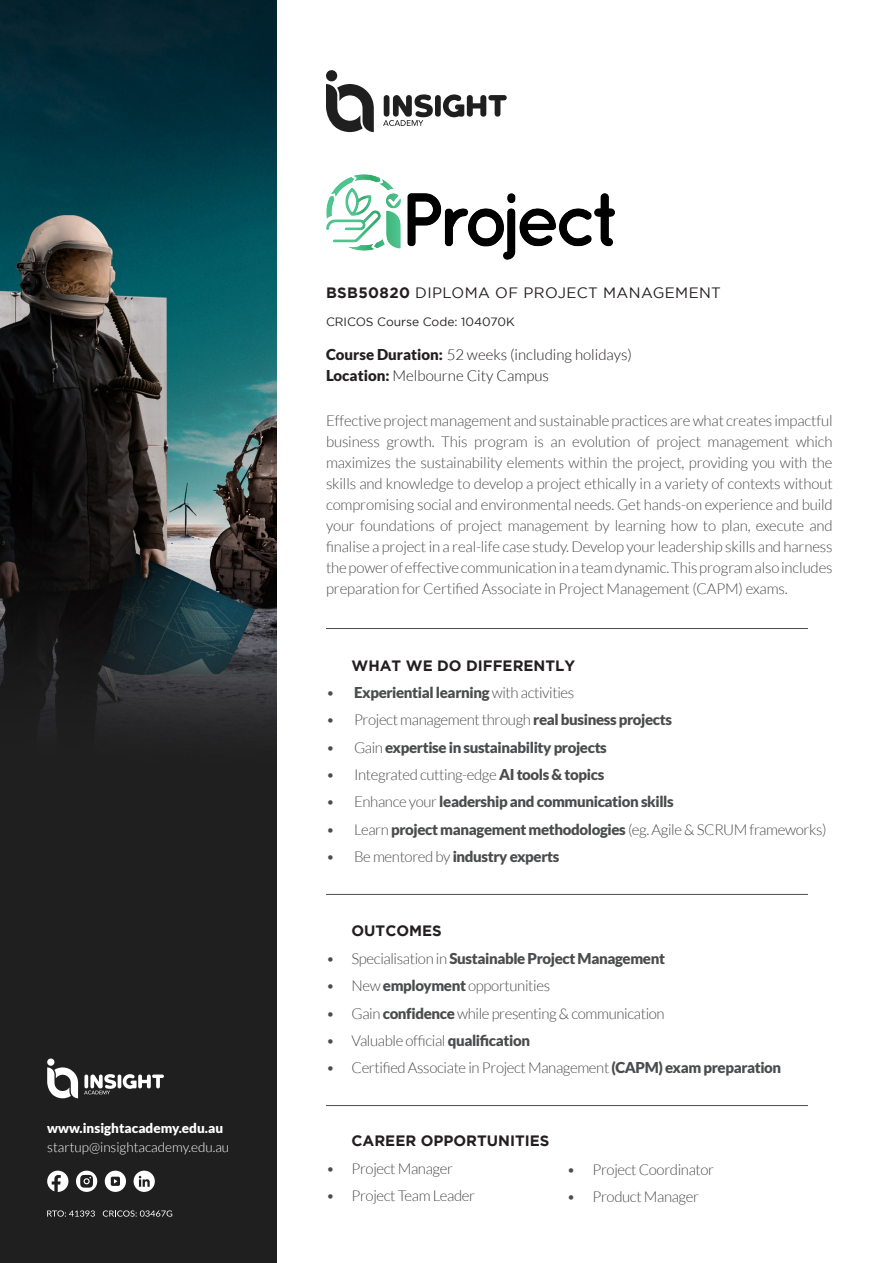
<style>
.page{position:relative;width:893px;height:1263px;background:#fff}
.page>*{position:absolute;margin:0;border:0;box-sizing:border-box;transform-origin:0 0}
.Body_Copy{font:300 15px/21px "Lato";letter-spacing:-.025em;color:#4b4c4d;text-align:justify}
.t1{font:900 15px "Lato";letter-spacing:-.025em;color:#4b4c4d}
.t2{font:300 15px "Lato";color:#231f20}
.Body_Copy-2{font:700 15px "Gotham";color:#231f20}
.Body_Copy-3{font:15px "Gotham";letter-spacing:.025em;color:#231f20}
.t3{font:300 13.5px/19.5px "Lato";color:#fff}
.Body_Copy-4{font:12px "Gotham";color:#231f20}
.s1{font-weight:900}
.s2{font-weight:700}
.s3{font-weight:300}
</style>
<div class="page">
<div style="left:0;top:0;width:277px;height:1263px;background:#1f1f1f"></div>
<img style="left:0;top:0;width:277px;height:733px">
<div style="left:326px;top:70px;width:11px;height:11px;background:#1f1f1f;border-radius:50%"></div>
<svg style="left:326px;top:84px;width:48px;height:48px"></svg>
<svg style="left:383px;top:94px;width:50px;height:32px"></svg>
<div style="left:435px;top:95px;width:6px;height:22px;background:#1f1f1f;border-radius:3px"></div>
<svg style="left:443px;top:94px;width:64px;height:23px"></svg>
<hr style="left:326px;top:628px;width:482px;height:1px;background:#4b4c4d">
<hr style="left:326px;top:894px;width:482px;height:1px;background:#4b4c4d">
<hr style="left:326px;top:1105px;width:482px;height:1px;background:#4b4c4d">
<img style="left:326px;top:174px;width:288px;height:86px">
<svg style="left:47px;top:1210px;width:48px;height:6px"></svg>
<svg style="left:103px;top:1210px;width:69px;height:6px"></svg>
<svg style="left:47px;top:1171px;width:21px;height:21px"></svg>
<svg style="left:105px;top:1171px;width:21px;height:21px"></svg>
<svg style="left:134px;top:1171px;width:21px;height:21px"></svg>
<svg style="left:76px;top:1171px;width:21px;height:21px"></svg>
<div style="left:47px;top:1058px;width:7px;height:8px;background:#fff;border-radius:50%"></div>
<svg style="left:47px;top:1067px;width:31px;height:31px"></svg>
<svg style="left:84px;top:1074px;width:32px;height:20px"></svg>
<hr style="left:118px;top:1074px;width:3px;height:14px;background:#fff;border-radius:2px">
<svg style="left:123px;top:1074px;width:41px;height:15px"></svg>
<p class="t3" style="left:47px;top:1118px;width:184px"><span class="s1">www.insightacademy.edu.au </span>startup@insightacademy.edu.au</p>
<p class="Body_Copy-3" style="left:326px;top:284px;width:396px"><span class="s2">BSB50820</span> DIPLOMA OF PROJECT MANAGEMENT</p>
<p class="Body_Copy-4" style="left:326px;top:315px;width:190px">CRICOS Course Code: 104070K</p>
<p class="t2" style="left:326px;top:347px;width:307px"><span class="s1">Course Duration:</span> 52 weeks (including holidays)</p>
<p class="t2" style="left:326px;top:368px;width:224px"><span class="s1">Location:</span> Melbourne City Campus</p>
<p class="Body_Copy" style="left:326px;top:410px;width:508px">Effective project management and sustainable practices are what creates impactful business growth. This program is an evolution of project management which maximizes the sustainability elements within the project, providing you with the skills and knowledge to develop a project ethically in a variety of contexts without compromising social and environmental needs. Get hands-on experience and build your foundations of project management by learning how to plan, execute and finalise a project in a real-life case study. Develop your leadership skills and harness the power of effective communication in a team dynamic. This program also includes preparation for Certified Associate in Project Management (CAPM) exams.</p>
<p class="Body_Copy-2" style="left:351px;top:657px;width:225px">WHAT WE DO DIFFERENTLY</p>
<p class="t1" style="left:326px;top:684px;width:250px"><span class="s3">•</span> Experiential learning <span class="s3">with activities</span></p>
<p class="Body_Copy" style="left:326px;top:709px;width:348px">• Project management through <span class="s1">real business projects</span></p>
<p class="t1" style="left:326px;top:738px;width:282px"><span class="s3">• Gain</span> expertise in sustainability projects</p>
<p class="Body_Copy" style="left:326px;top:764px;width:280px">• Integrated cutting-edge <span class="s1">AI tools &amp; topics</span></p>
<p class="t1" style="left:326px;top:793px;width:349px"><span class="s3">• Enhance your</span> leadership and communication skills</p>
<p class="Body_Copy" style="left:326px;top:819px;width:502px">• Learn <span class="s1">project management methodologies</span> (eg. Agile &amp; SCRUM frameworks)</p>
<p class="t1" style="left:326px;top:848px;width:235px"><span class="s3">• Be mentored by</span> industry experts</p>
<p class="Body_Copy-2" style="left:351px;top:922px;width:92px">OUTCOMES</p>
<p class="t1" style="left:326px;top:949px;width:340px"><span class="s3">• Specialisation in</span> Sustainable Project Management</p>
<p class="Body_Copy" style="left:326px;top:975px;width:226px">• New <span class="s1">employment</span> opportunities</p>
<p class="Body_Copy" style="left:326px;top:1003px;width:340px">• Gain <span class="s1">confidence</span> while presenting &amp; communication</p>
<p class="Body_Copy" style="left:326px;top:1030px;width:206px">• Valuable official <span class="s1">qualification</span></p>
<p class="Body_Copy" style="left:326px;top:1057px;width:457px">• Certified Associate in Project Management <span class="s1">(CAPM) exam preparation</span></p>
<p class="Body_Copy-2" style="left:351px;top:1132px;width:199px">CAREER OPPORTUNITIES</p>
<p class="Body_Copy" style="left:326px;top:1158px;width:128px">• Project Manager</p>
<p class="Body_Copy" style="left:326px;top:1185px;width:151px">• Project Team Leader</p>
<p class="Body_Copy" style="left:567px;top:1159px;width:149px">• Project Coordinator</p>
<p class="Body_Copy" style="left:567px;top:1186px;width:134px">• Product Manager</p>
</div>
